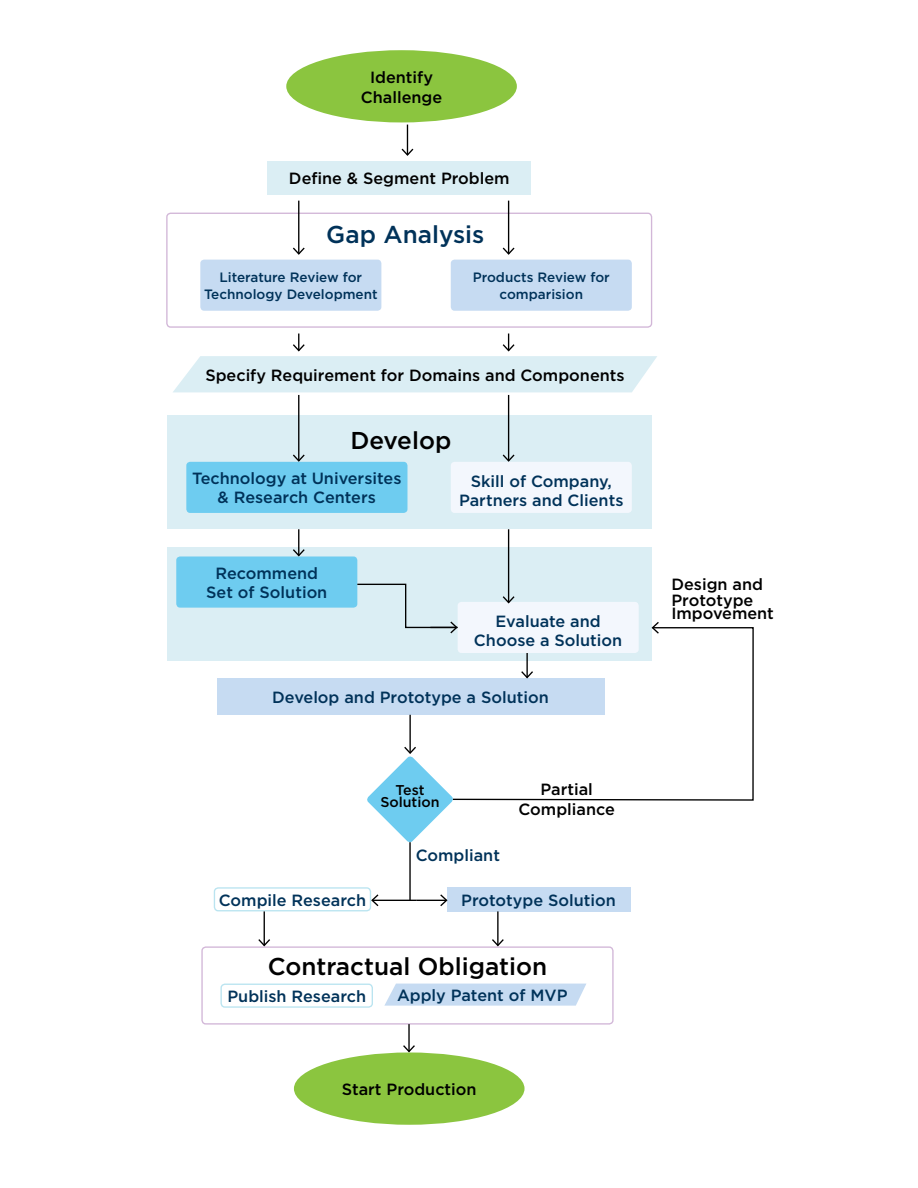
<style>
.page{position:relative;width:918px;height:1188px;background:#fff}
.page>*{position:absolute;margin:0;border:0;box-sizing:border-box;transform-origin:0 0}
.t1{font:500 24.3px "Gotham";color:#000}
.t2{font:500 24.3px "Gotham";color:#003259}
.t3{font:500 16.2px/19.5px "Gotham";color:#003259;text-align:center}
.t4{font:500 16.2px/19.5px "Gotham";color:#000;text-align:center}
.t5{font:500 14.25px/12.3px "Gotham";color:#000;text-align:center}
.t6{font:500 13.5px/16.2px "Gotham";color:#003259;text-align:center}
</style>
<div class="page">
<svg style="left:384px;top:984px;width:202px;height:22px;background:#caddf2"></svg>
<div style="left:294px;top:1052px;width:231px;height:73px;background:#8bc53f;border-radius:50%"></div>
<div style="left:286px;top:50px;width:231px;height:72px;background:#8bc53f;border-radius:50%"></div>
<div style="left:166px;top:213px;width:486px;height:115px;border:1px solid #d2b7d8;border-radius:4px"></div>
<div style="left:201px;top:946px;width:413px;height:79px;border:1px solid #d2b7d8;border-radius:4px"></div>
<div style="left:167px;top:415px;width:485px;height:114px;background:#dbeef4"></div>
<div style="left:167px;top:547px;width:485px;height:113px;background:#dbeef4"></div>
<div style="left:451px;top:260px;width:181px;height:51px;background:#c6dbf2;border-radius:4px"></div>
<div style="left:451px;top:462px;width:181px;height:51px;background:#f3f7fd;border-radius:4px"></div>
<div style="left:458px;top:602px;width:181px;height:51px;background:#f3f7fd;border-radius:4px"></div>
<div style="left:200px;top:260px;width:181px;height:51px;background:#c6dbf2;border-radius:4px"></div>
<div style="left:186px;top:462px;width:221px;height:51px;background:#6eccf0;border-radius:4px"></div>
<div style="left:176px;top:557px;width:181px;height:51px;background:#6eccf0;border-radius:4px"></div>
<div style="left:268px;top:161px;width:263px;height:34px;background:#dbeef4"></div>
<div style="left:220px;top:984px;width:153px;height:24px;border:1px solid #bae4f0;border-radius:4px"></div>
<div style="left:214px;top:887px;width:157px;height:24px;border:1px solid #bae4f0;border-radius:4px"></div>
<div style="left:217px;top:679px;width:387px;height:36px;background:#c6dbf2"></div>
<div style="left:448px;top:887px;width:183px;height:24px;background:#c6dbf2"></div>
<hr style="left:407px;top:125px;width:1px;height:30px;background:#000">
<svg style="left:401px;top:147px;width:13px;height:9px"></svg>
<hr style="left:298px;top:201px;width:1px;height:53px;background:#000">
<svg style="left:293px;top:246px;width:12px;height:9px"></svg>
<hr style="left:298px;top:395px;width:1px;height:66px;background:#000">
<svg style="left:291px;top:453px;width:15px;height:9px"></svg>
<svg style="left:291px;top:529px;width:15px;height:28px"></svg>
<hr style="left:508px;top:201px;width:1px;height:53px;background:#000">
<svg style="left:502px;top:246px;width:13px;height:9px"></svg>
<svg style="left:173px;top:334px;width:484px;height:58px"></svg>
<hr style="left:508px;top:395px;width:1px;height:66px;background:#000">
<svg style="left:502px;top:453px;width:13px;height:9px"></svg>
<hr style="left:409px;top:715px;width:2px;height:38px;background:#000">
<svg style="left:367px;top:745px;width:86px;height:97px"></svg>
<hr style="left:508px;top:529px;width:1px;height:74px;background:#000">
<svg style="left:502px;top:595px;width:13px;height:9px"></svg>
<hr style="left:416px;top:900px;width:31px;height:1px;background:#000">
<svg style="left:439px;top:893px;width:9px;height:15px"></svg>
<hr style="left:372px;top:900px;width:44px;height:1px;background:#000">
<svg style="left:370px;top:893px;width:10px;height:15px"></svg>
<hr style="left:497px;top:911px;width:2px;height:34px;background:#000">
<svg style="left:491px;top:938px;width:14px;height:9px"></svg>
<hr style="left:408px;top:1024px;width:2px;height:27px;background:#000">
<svg style="left:402px;top:1044px;width:14px;height:9px"></svg>
<hr style="left:264px;top:911px;width:1px;height:34px;background:#000">
<svg style="left:257px;top:938px;width:15px;height:9px"></svg>
<svg style="left:356px;top:583px;width:103px;height:51px"></svg>
<svg style="left:452px;top:626px;width:302px;height:175px"></svg>
<svg style="left:651px;top:622px;width:9px;height:13px"></svg>
<hr style="left:409px;top:842px;width:2px;height:58px;background:#000">
<p class="t4" style="left:361px;top:67px;width:83px">Identify<br>Challenge</p>
<p class="t4" style="left:289px;top:169px;width:222px">Define &amp; Segment Problem</p>
<h1 class="t2" style="left:326px;top:218px;width:160px">Gap Analysis</h1>
<p class="t6" style="left:204px;top:269px;width:175px">Literature Review for<br>Technology Development</p>
<p class="t6" style="left:473px;top:269px;width:139px">Products Review for comparision</p>
<p class="t4" style="left:205px;top:365px;width:421px">Specify Requirement for Domains and Components</p>
<h1 class="t1" style="left:350px;top:424px;width:102px">Develop</h1>
<p class="t3" style="left:192px;top:468px;width:211px">Technology at Universites &amp; Research Centers</p>
<p class="t3" style="left:459px;top:471px;width:166px">Skill of Company,<br>Partners and Clients</p>
<p class="t3" style="left:206px;top:563px;width:123px">Recommend<br>Set of Solution</p>
<p class="t3" style="left:474px;top:611px;width:150px">Evaluate and<br>Choose a Solution</p>
<p class="t3" style="left:272px;top:687px;width:278px">Develop and Prototype a Solution</p>
<p class="t3" style="left:219px;top:890px;width:149px">Compile Research</p>
<p class="t5" style="left:380px;top:784px;width:61px">Test<br>Solution</p>
<p class="t3" style="left:416px;top:845px;width:86px">Compliant</p>
<p class="t4" style="left:518px;top:779px;width:98px">Partial<br>Compliance</p>
<p class="t3" style="left:461px;top:890px;width:156px">Prototype Solution</p>
<h1 class="t1" style="left:268px;top:950px;width:281px">Contractual Obligation</h1>
<p class="t3" style="left:227px;top:986px;width:140px">Publish Research</p>
<p class="t3" style="left:397px;top:985px;width:172px">Apply Patent of MVP</p>
<p class="t4" style="left:342px;top:1079px;width:136px">Start Production</p>
<p class="t4" style="left:671px;top:576px;width:93px;line-height:15.9px;text-align:left">Design and<br>Prototype</p>
<p class="t4" style="left:671px;top:604px;width:104px">Impovement</p>
</div>
